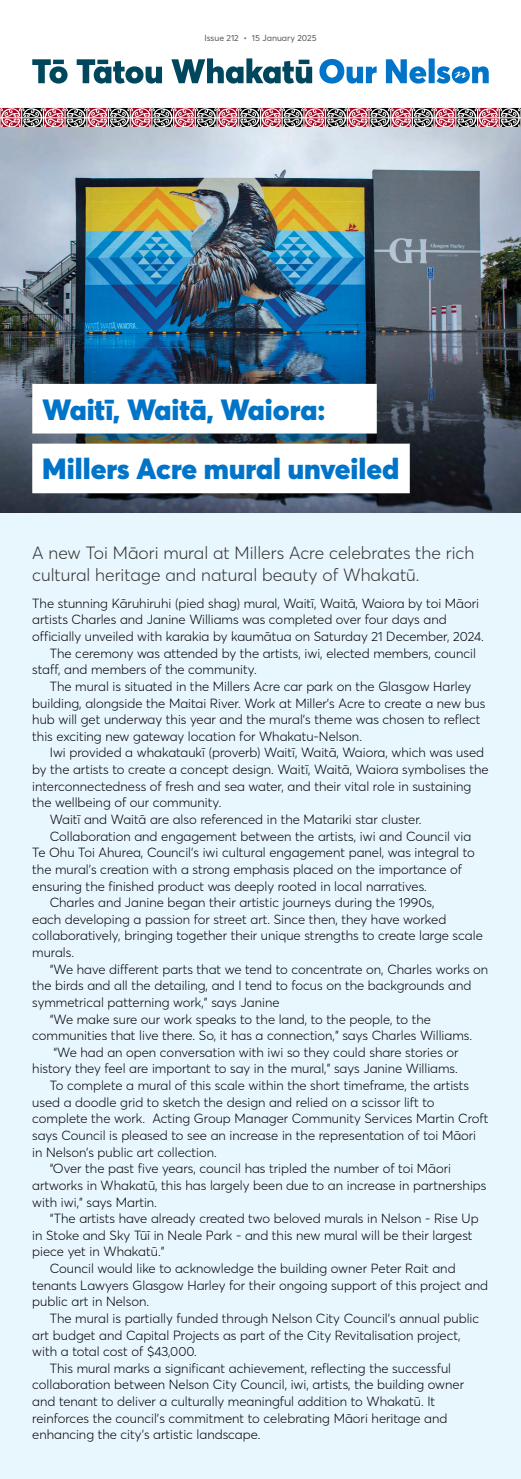
<style>
.page{position:relative;width:521px;height:1479px;background:#fff}
.page>*{position:absolute;margin:0;border:0;box-sizing:border-box;transform-origin:0 0}
.t1{font:900 28.88px/59.8px "Averta";color:#0074c8}
.t2{font:300 17.5px/22.8px "Averta";color:#333}
.t3{font:300 13.12px "Averta";color:#000}
.t4{font:8.75px "Averta";color:#58595b}
</style>
<div class="page">
<svg style="left:32px;top:58px;width:280px;height:26px"></svg>
<svg style="left:319px;top:58px;width:169px;height:26px"></svg>
<svg style="left:0;top:108px;width:521px;height:20px;background:#a7838a"></svg>
<img style="left:0;top:128px;width:521px;height:386px">
<div style="left:0;top:514px;width:521px;height:965px;background:#e8f6fd"></div>
<div style="left:37px;top:389px;width:335px;height:39px;background:#fff"></div>
<div style="left:37px;top:449px;width:367px;height:39px;background:#fff"></div>
<p class="t4" style="left:204px;top:32px;width:114px">Issue 212 • 15 January 2025</p>
<h1 class="t1" style="left:42px;top:378px;width:358px">Waitī, Waitā, Waiora:<br>Millers Acre mural unveiled</h1>
<h2 class="t2" style="left:32px;top:540px;width:443px">A new Toi Māori mural at Millers Acre celebrates the rich cultural heritage and natural beauty of Whakatū.</h2>
<p class="t3" style="left:32px;top:594px;width:448px">The stunning Kāruhiruhi (pied shag) mural, Waitī, Waitā, Waiora by toi Māori</p>
<p class="t3" style="left:32px;top:611px;width:416px">artists Charles and Janine Williams was completed over four days and</p>
<p class="t3" style="left:32px;top:627px;width:453px">officially unveiled with karakia by kaumātua on Saturday 21 December, 2024.</p>
<p class="t3" style="left:50px;top:644px;width:427px">The ceremony was attended by the artists, iwi, elected members, council</p>
<p class="t3" style="left:32px;top:661px;width:226px">staff, and members of the community.</p>
<p class="t3" style="left:50px;top:677px;width:423px">The mural is situated in the Millers Acre car park on the Glasgow Harley</p>
<p class="t3" style="left:32px;top:694px;width:454px">building, alongside the Maitai River. Work at Miller’s Acre to create a new bus</p>
<p class="t3" style="left:32px;top:711px;width:450px">hub will get underway this year and the mural’s theme was chosen to reflect</p>
<p class="t3" style="left:32px;top:727px;width:331px">this exciting new gateway location for Whakatu-Nelson.</p>
<p class="t3" style="left:50px;top:744px;width:436px">Iwi provided a whakataukī (proverb) Waitī, Waitā, Waiora, which was used</p>
<p class="t3" style="left:32px;top:760px;width:458px">by the artists to create a concept design. Waitī, Waitā, Waiora symbolises the</p>
<p class="t3" style="left:32px;top:777px;width:440px">interconnectedness of fresh and sea water, and their vital role in sustaining</p>
<p class="t3" style="left:32px;top:794px;width:191px">the wellbeing of our community.</p>
<p class="t3" style="left:50px;top:810px;width:373px">Waitī and Waitā are also referenced in the Matariki star cluster.</p>
<p class="t3" style="left:50px;top:827px;width:423px">Collaboration and engagement between the artists, iwi and Council via</p>
<p class="t3" style="left:32px;top:844px;width:444px">Te Ohu Toi Ahurea, Council’s iwi cultural engagement panel, was integral to</p>
<p class="t3" style="left:32px;top:860px;width:431px">the mural’s creation with a strong emphasis placed on the importance of</p>
<p class="t3" style="left:32px;top:877px;width:396px">ensuring the finished product was deeply rooted in local narratives.</p>
<p class="t3" style="left:50px;top:893px;width:386px">Charles and Janine began their artistic journeys during the 1990s,</p>
<p class="t3" style="left:32px;top:910px;width:415px">each developing a passion for street art. Since then, they have worked</p>
<p class="t3" style="left:32px;top:927px;width:452px">collaboratively, bringing together their unique strengths to create large scale</p>
<p class="t3" style="left:32px;top:943px;width:43px">murals.</p>
<p class="t3" style="left:50px;top:960px;width:440px">“We have different parts that we tend to concentrate on, Charles works on</p>
<p class="t3" style="left:32px;top:977px;width:440px">the birds and all the detailing, and I tend to focus on the backgrounds and</p>
<p class="t3" style="left:32px;top:993px;width:249px">symmetrical patterning work,” says Janine</p>
<p class="t3" style="left:50px;top:1010px;width:383px">“We make sure our work speaks to the land, to the people, to the</p>
<p class="t3" style="left:32px;top:1027px;width:441px">communities that live there. So, it has a connection,” says Charles Williams.</p>
<p class="t3" style="left:53px;top:1043px;width:407px">“We had an open conversation with iwi so they could share stories or</p>
<p class="t3" style="left:32px;top:1060px;width:427px">history they feel are important to say in the mural,” says Janine Williams.</p>
<p class="t3" style="left:50px;top:1076px;width:421px">To complete a mural of this scale within the short timeframe, the artists</p>
<p class="t3" style="left:32px;top:1093px;width:403px">used a doodle grid to sketch the design and relied on a scissor lift to</p>
<p class="t3" style="left:32px;top:1110px;width:457px">complete the work. Acting Group Manager Community Services Martin Croft</p>
<p class="t3" style="left:32px;top:1126px;width:445px">says Council is pleased to see an increase in the representation of toi Māori</p>
<p class="t3" style="left:32px;top:1143px;width:186px">in Nelson’s public art collection.</p>
<p class="t3" style="left:50px;top:1160px;width:403px">“Over the past five years, council has tripled the number of toi Māori</p>
<p class="t3" style="left:32px;top:1176px;width:455px">artworks in Whakatū, this has largely been due to an increase in partnerships</p>
<p class="t3" style="left:32px;top:1193px;width:126px">with iwi,” says Martin.</p>
<p class="t3" style="left:50px;top:1209px;width:430px">“The artists have already created two beloved murals in Nelson - Rise Up</p>
<p class="t3" style="left:32px;top:1226px;width:442px">in Stoke and Sky Tūī in Neale Park - and this new mural will be their largest</p>
<p class="t3" style="left:32px;top:1243px;width:134px">piece yet in Whakatū.”</p>
<p class="t3" style="left:50px;top:1259px;width:407px">Council would like to acknowledge the building owner Peter Rait and</p>
<p class="t3" style="left:32px;top:1276px;width:457px">tenants Lawyers Glasgow Harley for their ongoing support of this project and</p>
<p class="t3" style="left:32px;top:1293px;width:118px">public art in Nelson.</p>
<p class="t3" style="left:50px;top:1309px;width:431px">The mural is partially funded through Nelson City Council’s annual public</p>
<p class="t3" style="left:32px;top:1326px;width:429px">art budget and Capital Projects as part of the City Revitalisation project,</p>
<p class="t3" style="left:32px;top:1342px;width:166px">with a total cost of $43,000.</p>
<p class="t3" style="left:50px;top:1359px;width:403px">This mural marks a significant achievement, reflecting the successful</p>
<p class="t3" style="left:32px;top:1376px;width:433px">collaboration between Nelson City Council, iwi, artists, the building owner</p>
<p class="t3" style="left:32px;top:1392px;width:404px">and tenant to deliver a culturally meaningful addition to Whakatū. It</p>
<p class="t3" style="left:32px;top:1409px;width:416px">reinforces the council’s commitment to celebrating Māori heritage and</p>
<p class="t3" style="left:32px;top:1426px;width:230px">enhancing the city’s artistic landscape.</p>
</div>
